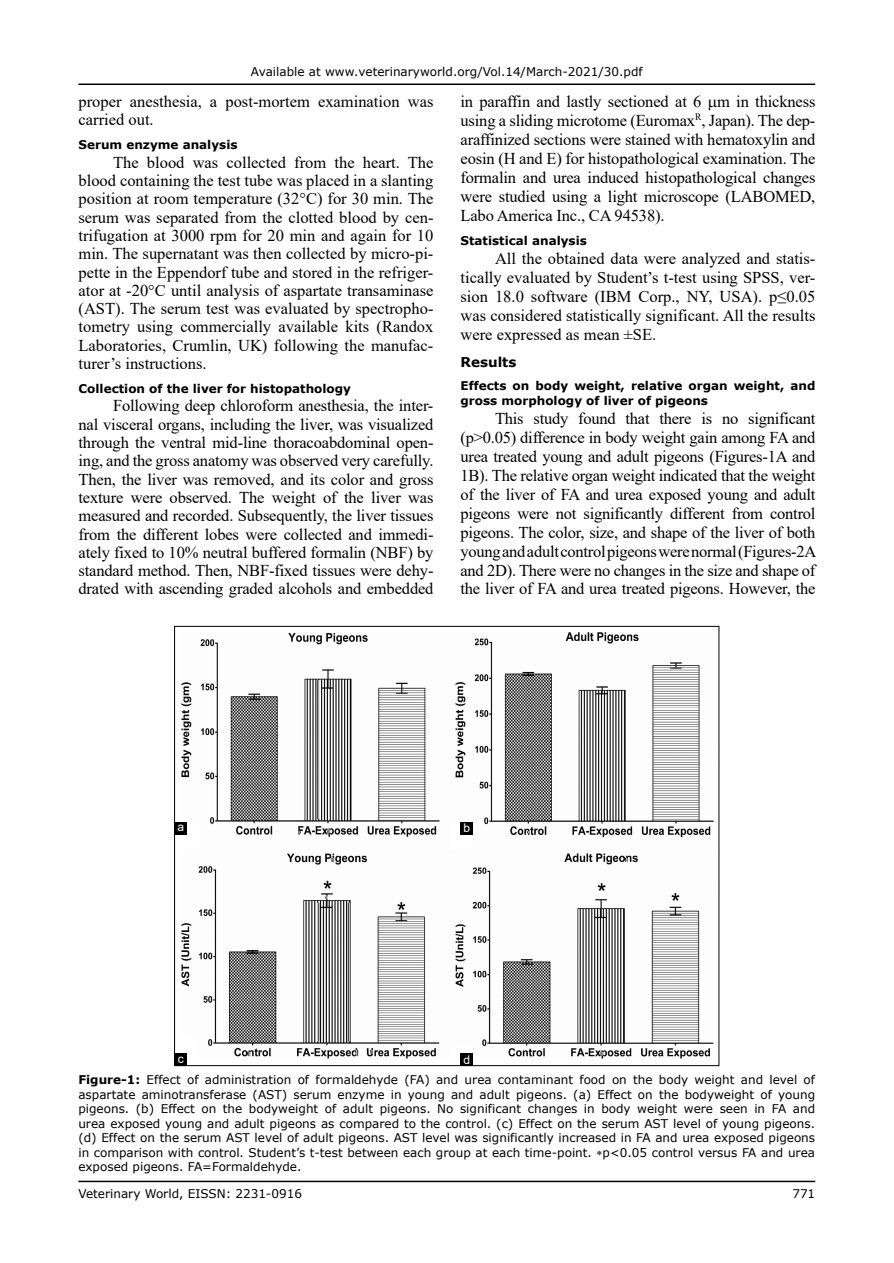
<style>
.page{position:relative;width:894px;height:1263px;background:#fff}
.page>*{position:absolute;margin:0;border:0;box-sizing:border-box;transform-origin:0 0}
.t1{font:16.5px/18.3px "Times New Roman";color:#000;text-align:justify}
.t2{font:700 13.5px "Verdana";color:#000}
.t3{font:12px/14.5px "Verdana";color:#000;text-align:justify}
.t4{font:700 12px/15.6px "Verdana";color:#000}
.t5{font:12px "Arial";color:#fff}
.s1{font-weight:700}
</style>
<div class="page">
<hr style="left:78px;top:1180px;width:737px;height:2px;background:#000">
<hr style="left:78px;top:83px;width:737px;height:2px;background:#000">
<img style="left:176px;top:632px;width:538px;height:427px">
<div style="left:460px;top:1052px;width:13px;height:13px;background:#000"></div>
<div style="left:174px;top:1053px;width:13px;height:12px;background:#000"></div>
<div style="left:460px;top:821px;width:13px;height:13px;background:#000"></div>
<div style="left:174px;top:821px;width:13px;height:13px;background:#000"></div>
<p class="t3" style="left:251px;top:64px;width:393px">Available at www.veterinaryworld.org/Vol.14/March-2021/30.pdf</p>
<p class="t1" style="left:78px;top:92px;width:356px">proper anesthesia, a post-mortem examination was carried out.</p>
<p class="t4" style="left:78px;top:137px;width:160px">Serum enzyme analysis</p>
<p class="t1" style="left:78px;top:152px;width:356px;text-indent:35px">The blood was collected from the heart. The blood containing the test tube was placed in a slanting position at room temperature (32°C) for 30 min. The serum was separated from the clotted blood by cen&shy;trifugation at 3000 rpm for 20 min and again for 10 min. The supernatant was then collected by micro-pi&shy;pette in the Eppendorf tube and stored in the refriger&shy;ator at -20°C until analysis of aspartate transaminase (AST). The serum test was evaluated by spectropho&shy;tometry using commercially available kits (Randox Laboratories, Crumlin, UK) following the manufac&shy;turer’s instructions.</p>
<p class="t4" style="left:78px;top:381px;width:274px">Collection of the liver for histopathology</p>
<p class="t1" style="left:78px;top:396px;width:356px;text-indent:35px">Following deep chloroform anesthesia, the inter&shy;nal visceral organs, including the liver, was visualized through the ventral mid-line thoracoabdominal open&shy;ing, and the gross anatomy was observed very carefully.<br>Then, the liver was removed, and its color and gross texture were observed. The weight of the liver was measured and recorded. Subsequently, the liver tissues from the different lobes were collected and immedi&shy;ately fixed to 10% neutral buffered formalin (NBF) by standard method. Then, NBF-fixed tissues were dehy&shy;drated with ascending graded alcohols and embedded</p>
<p class="t1" style="left:460px;top:92px;width:356px;line-height:18.9px">in paraffin and lastly sectioned at 6 m in thickness using a sliding microtome (Euromax<sup>R</sup>, Japan). The dep&shy;araffinized sections were stained with hematoxylin and eosin (H and E) for histopathological examination. The formalin and urea induced histopathological changes were studied using a light microscope (LABOMED, Labo America Inc., CA 94538).</p>
<p class="t4" style="left:460px;top:233px;width:128px">Statistical analysis</p>
<p class="t1" style="left:460px;top:248px;width:356px;line-height:18.9px;text-indent:35px">All the obtained data were analyzed and statis&shy;tically evaluated by Student’s t-test using SPSS, ver&shy;sion 18.0 software (IBM Corp., NY, USA). p≤0.05 was considered statistically significant. All the results were expressed as mean ±SE.</p>
<p class="t2" style="left:460px;top:352px;width:57px">Results</p>
<p class="t4" style="left:460px;top:377px;width:356px">Effects on body weight, relative organ weight, and gross morphology of liver of pigeons</p>
<p class="t1" style="left:460px;top:409px;width:357px;line-height:18.9px;text-indent:35px">This study found that there is no significant (p&gt;0.05) difference in body weight gain among FA and urea treated young and adult pigeons (Figures-1A and 1B). The relative organ weight indicated that the weight of the liver of FA and urea exposed young and adult pigeons were not significantly different from control pigeons. The color, size, and shape of the liver of both young and adult control pigeons were normal (Figures-2A and 2D). There were no changes in the size and shape of the liver of FA and urea treated pigeons. However, the</p>
<p class="t5" style="left:177px;top:818px;width:8px">a</p>
<p class="t5" style="left:463px;top:820px;width:8px">b</p>
<p class="t5" style="left:178px;top:1050px;width:7px">c</p>
<p class="t5" style="left:463px;top:1051px;width:8px">d</p>
<p class="t3" style="left:78px;top:1072px;width:738px"><span class="s1">Figure-1:</span> Effect of administration of formaldehyde (FA) and urea contaminant food on the body weight and level of aspartate aminotransferase (AST) serum enzyme in young and adult pigeons. (a) Effect on the bodyweight of young pigeons. (b) Effect on the bodyweight of adult pigeons. No significant changes in body weight were seen in FA and urea exposed young and adult pigeons as compared to the control. (c) Effect on the serum AST level of young pigeons. (d) Effect on the serum AST level of adult pigeons. AST level was significantly increased in FA and urea exposed pigeons in comparison with control. Student’s t-test between each group at each time-point. ∗p&lt;0.05 control versus FA and urea exposed pigeons. FA=Formaldehyde.</p>
<p class="t3" style="left:78px;top:1186px;width:225px">Veterinary World, EISSN: 2231-0916</p>
<p class="t3" style="left:792px;top:1186px;width:24px">771</p>
</div>
